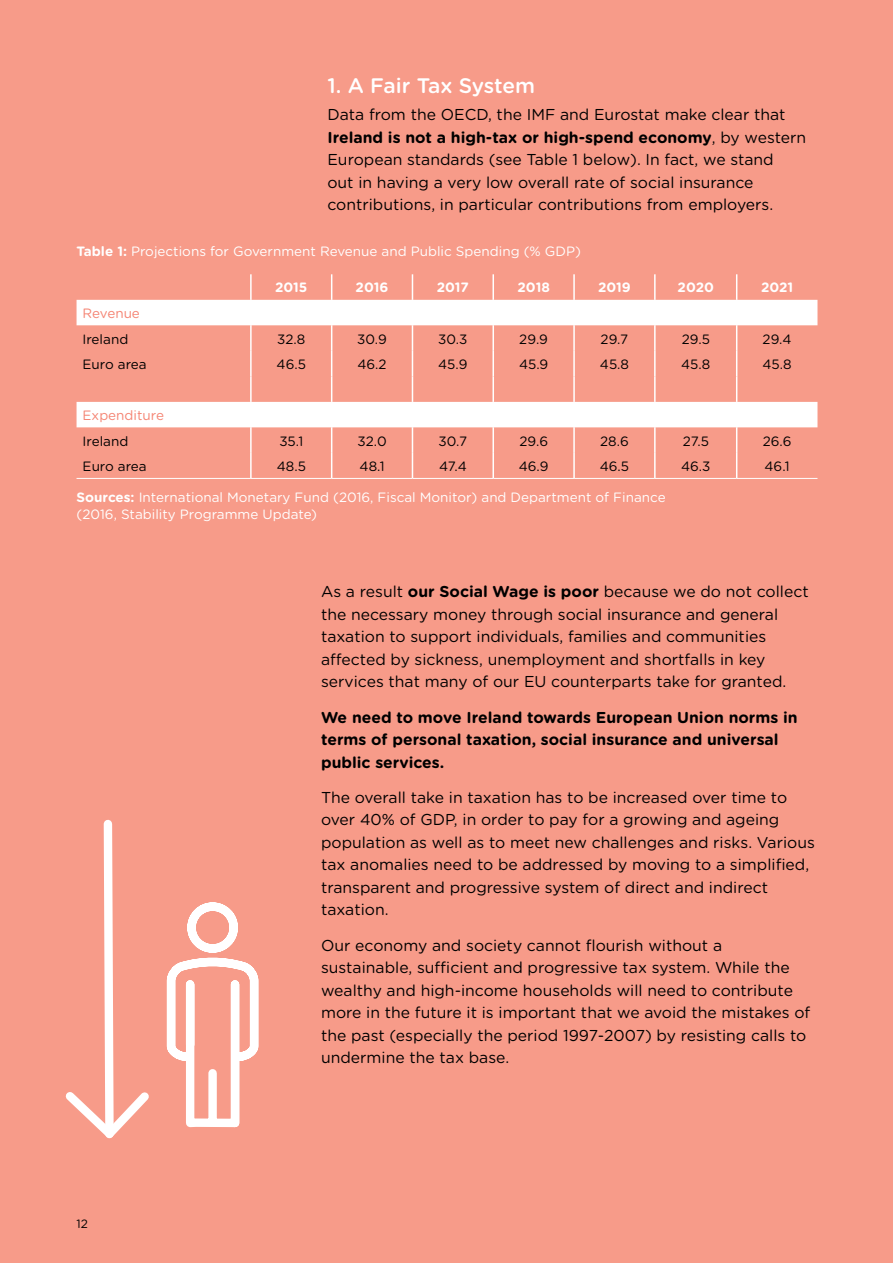
<style>
.page{position:relative;width:893px;height:1263px;background:#f79b89}
.page>*{position:absolute;margin:0;border:0;box-sizing:border-box;transform-origin:0 0}
.t1{font:500 21px "Gotham Rounded";letter-spacing:-.01em;color:#fff}
.t2{font:15.75px/22.5px "Gotham Rounded";color:#000}
.t3{font:700 15.75px/22.5px "Gotham Rounded";color:#000}
.t4{font:13.5px/16.5px "Gotham Rounded";color:#fff}
.t5{font:13.5px "Gotham Rounded";color:#000}
.t6{font:700 13.5px "Gotham Rounded";color:#fff}
.t7{font:13.5px "Gotham Rounded";color:#f58473}
.t8{font:12px "Gotham Rounded";color:#000}
.s1{font-weight:700}
</style>
<div class="page">
<svg style="left:77px;top:300px;width:740px;height:127px"></svg>
<hr style="left:250px;top:274px;width:2px;height:26px;background:#fff">
<hr style="left:492px;top:274px;width:2px;height:26px;background:#fff">
<hr style="left:573px;top:274px;width:2px;height:26px;background:#fff">
<hr style="left:654px;top:274px;width:2px;height:26px;background:#fff">
<hr style="left:250px;top:300px;width:2px;height:25px;background:#fff">
<hr style="left:492px;top:300px;width:2px;height:25px;background:#fff">
<hr style="left:573px;top:300px;width:2px;height:25px;background:#fff">
<hr style="left:654px;top:300px;width:2px;height:25px;background:#fff">
<hr style="left:250px;top:325px;width:2px;height:26px;background:#fff">
<hr style="left:492px;top:325px;width:2px;height:26px;background:#fff">
<hr style="left:573px;top:325px;width:2px;height:26px;background:#fff">
<hr style="left:654px;top:325px;width:2px;height:26px;background:#fff">
<hr style="left:250px;top:351px;width:2px;height:25px;background:#fff">
<hr style="left:492px;top:351px;width:2px;height:25px;background:#fff">
<hr style="left:573px;top:351px;width:2px;height:25px;background:#fff">
<hr style="left:654px;top:351px;width:2px;height:25px;background:#fff">
<hr style="left:250px;top:376px;width:2px;height:26px;background:#fff">
<hr style="left:492px;top:376px;width:2px;height:26px;background:#fff">
<hr style="left:573px;top:376px;width:2px;height:26px;background:#fff">
<hr style="left:654px;top:376px;width:2px;height:26px;background:#fff">
<hr style="left:250px;top:402px;width:2px;height:25px;background:#fff">
<hr style="left:492px;top:402px;width:2px;height:25px;background:#fff">
<hr style="left:573px;top:402px;width:2px;height:25px;background:#fff">
<hr style="left:654px;top:402px;width:2px;height:25px;background:#fff">
<hr style="left:250px;top:427px;width:2px;height:26px;background:#fff">
<hr style="left:492px;top:427px;width:2px;height:26px;background:#fff">
<hr style="left:573px;top:427px;width:2px;height:26px;background:#fff">
<hr style="left:654px;top:427px;width:2px;height:26px;background:#fff">
<hr style="left:250px;top:453px;width:2px;height:25px;background:#fff">
<svg style="left:331px;top:274px;width:1px;height:204px"></svg>
<svg style="left:412px;top:274px;width:1px;height:204px"></svg>
<hr style="left:492px;top:453px;width:2px;height:25px;background:#fff">
<hr style="left:573px;top:453px;width:2px;height:25px;background:#fff">
<hr style="left:654px;top:453px;width:2px;height:25px;background:#fff">
<svg style="left:736px;top:274px;width:1px;height:204px"></svg>
<hr style="left:77px;top:478px;width:174px;height:1px;background:#fff">
<hr style="left:251px;top:478px;width:81px;height:1px;background:#fff">
<hr style="left:332px;top:478px;width:80px;height:1px;background:#fff">
<hr style="left:412px;top:478px;width:81px;height:1px;background:#fff">
<hr style="left:493px;top:478px;width:81px;height:1px;background:#fff">
<hr style="left:574px;top:478px;width:81px;height:1px;background:#fff">
<hr style="left:655px;top:478px;width:82px;height:1px;background:#fff">
<hr style="left:737px;top:478px;width:80px;height:1px;background:#fff">
<svg style="left:65px;top:902px;width:194px;height:229px"></svg>
<svg style="left:99px;top:819px;width:19px;height:320px"></svg>
<h1 class="t1" style="left:327px;top:71px;width:209px">1. A Fair Tax System</h1>
<p class="t2" style="left:327px;top:103px;width:480px">Data from the OECD, the IMF and Eurostat make clear that <span class="s1">Ireland is not a high-tax or high-spend economy</span>, by western European standards (see Table 1 below). In fact, we stand<br>out in having a very low overall rate of social insurance contributions, in particular contributions from employers.</p>
<p class="t4" style="left:77px;top:243px;width:506px"><span class="s1">Table 1:</span> Projections for Government Revenue and Public Spending (% GDP)</p>
<p class="t6" style="left:275px;top:278px;width:34px">2015</p>
<p class="t6" style="left:356px;top:278px;width:34px">2016</p>
<p class="t6" style="left:437px;top:278px;width:34px">2017</p>
<p class="t6" style="left:517px;top:278px;width:34px">2018</p>
<p class="t6" style="left:598px;top:278px;width:34px">2019</p>
<p class="t6" style="left:678px;top:278px;width:38px">2020</p>
<p class="t6" style="left:761px;top:278px;width:34px">2021</p>
<p class="t7" style="left:83px;top:304px;width:59px">Revenue</p>
<p class="t5" style="left:83px;top:329px;width:47px">Ireland</p>
<p class="t5" style="left:277px;top:329px;width:30px">32.8</p>
<p class="t5" style="left:357px;top:329px;width:31px">30.9</p>
<p class="t5" style="left:438px;top:329px;width:31px">30.3</p>
<p class="t5" style="left:519px;top:329px;width:30px">29.9</p>
<p class="t5" style="left:601px;top:329px;width:29px">29.7</p>
<p class="t5" style="left:682px;top:329px;width:30px">29.5</p>
<p class="t5" style="left:763px;top:329px;width:31px">29.4</p>
<p class="t5" style="left:83px;top:355px;width:66px">Euro area</p>
<p class="t5" style="left:277px;top:355px;width:31px">46.5</p>
<p class="t5" style="left:357px;top:355px;width:31px">46.2</p>
<p class="t5" style="left:438px;top:355px;width:31px">45.9</p>
<p class="t5" style="left:519px;top:355px;width:31px">45.9</p>
<p class="t5" style="left:600px;top:355px;width:31px">45.8</p>
<p class="t5" style="left:681px;top:355px;width:31px">45.8</p>
<p class="t5" style="left:763px;top:355px;width:31px">45.8</p>
<p class="t7" style="left:83px;top:406px;width:83px">Expenditure</p>
<p class="t5" style="left:83px;top:431px;width:47px">Ireland</p>
<p class="t5" style="left:279px;top:431px;width:25px">35.1</p>
<p class="t5" style="left:358px;top:431px;width:31px">32.0</p>
<p class="t5" style="left:439px;top:431px;width:30px">30.7</p>
<p class="t5" style="left:519px;top:431px;width:30px">29.6</p>
<p class="t5" style="left:600px;top:431px;width:30px">28.6</p>
<p class="t5" style="left:683px;top:431px;width:28px">27.5</p>
<p class="t5" style="left:763px;top:431px;width:30px">26.6</p>
<p class="t5" style="left:83px;top:457px;width:66px">Euro area</p>
<p class="t5" style="left:277px;top:457px;width:31px">48.5</p>
<p class="t5" style="left:360px;top:457px;width:27px">48.1</p>
<p class="t5" style="left:439px;top:457px;width:29px">47.4</p>
<p class="t5" style="left:519px;top:457px;width:31px">46.9</p>
<p class="t5" style="left:600px;top:457px;width:31px">46.5</p>
<p class="t5" style="left:681px;top:457px;width:31px">46.3</p>
<p class="t5" style="left:764px;top:457px;width:27px">46.1</p>
<p class="t4" style="left:77px;top:488px;width:590px"><span class="s1">Sources:</span> International Monetary Fund (2016, Fiscal Monitor) and Department of Finance (2016, Stability Programme Update)</p>
<p class="t8" style="left:77px;top:1215px;width:13px">12</p>
<p class="t2" style="left:321px;top:580px;width:489px">As a result <span class="s1">our Social Wage is poor</span> because we do not collect the necessary money through social insurance and general taxation to support individuals, families and communities affected by sickness, unemployment and shortfalls in key services that many of our EU counterparts take for granted.</p>
<p class="t3" style="left:321px;top:705px;width:478px">We need to move Ireland towards European Union norms in terms of personal taxation, social insurance and universal public services.</p>
<p class="t2" style="left:321px;top:785px;width:495px">The overall take in taxation has to be increased over time to over 40% of GDP, in order to pay for a growing and ageing population as well as to meet new challenges and risks. Various tax anomalies need to be addressed by moving to a simplified, transparent and progressive system of direct and indirect taxation.</p>
<p class="t2" style="left:321px;top:933px;width:491px">Our economy and society cannot flourish without a sustainable, sufficient and progressive tax system. While the wealthy and high-income households will need to contribute more in the future it is important that we avoid the mistakes of the past (especially the period 1997-2007) by resisting calls to undermine the tax base.</p>
</div>
